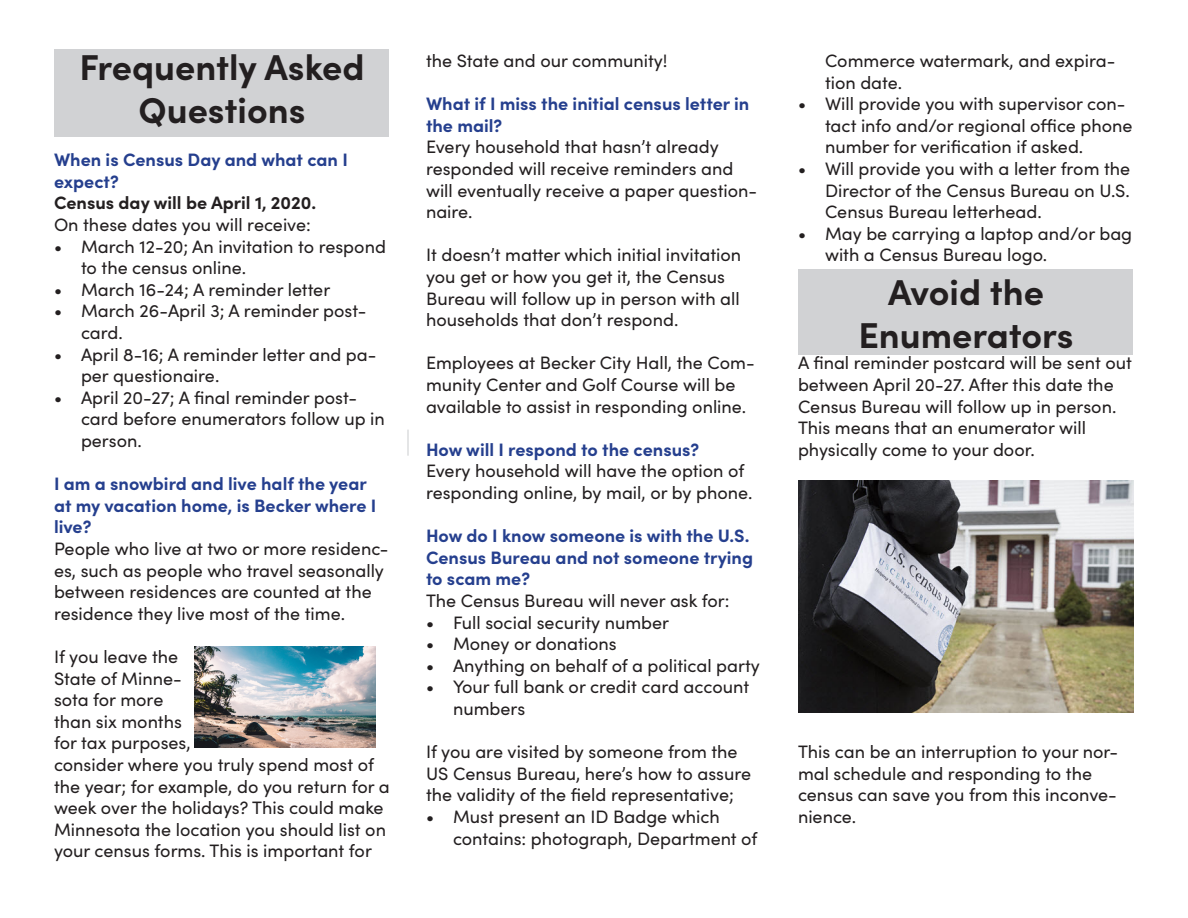
<style>
.page{position:relative;width:1188px;height:918px;background:#fff}
.page>*{position:absolute;margin:0;border:0;box-sizing:border-box;transform-origin:0 0}
.t1{font:700 36px/43.2px "Sofia Pro";color:#231f20;text-align:center}
.t2{font:18px/21.6px "Sofia Pro";color:#231f20}
.t3{font:700 18px/21.6px "Sofia Pro";color:#253f8e}
.t4{font:700 18px "Sofia Pro";color:#231f20}
</style>
<div class="page">
<div style="left:799px;top:269px;width:334px;height:85px;background:#d1d2d4"></div>
<div style="left:55px;top:50px;width:334px;height:87px;background:#d1d2d4"></div>
<img style="left:798px;top:481px;width:336px;height:232px">
<hr style="left:407px;top:430px;width:2px;height:26px;background:#dcdddf">
<img style="left:194px;top:646px;width:181px;height:102px">
<p class="t1" style="left:79px;top:43px;width:287px">Frequently Asked<br>Questions</p>
<p class="t3" style="left:54px;top:148px;width:295px">When is Census Day and what can I expect?</p>
<p class="t4" style="left:54px;top:189px;width:264px">Census day will be April 1, 2020.</p>
<p class="t2" style="left:54px;top:213px;width:258px">On these dates you will receive:</p>
<p class="t2" style="left:81px;top:234px;width:306px;text-indent:-27px">• March 12-20; An invitation to respond to the census online.</p>
<p class="t2" style="left:54px;top:278px;width:278px">• March 16-24; A reminder letter</p>
<p class="t2" style="left:81px;top:299px;width:287px;text-indent:-27px">• March 26-April 3; A reminder post&shy;card.</p>
<p class="t2" style="left:81px;top:342px;width:297px;text-indent:-27px">• April 8-16; A reminder letter and pa&shy;per questionaire.</p>
<p class="t2" style="left:81px;top:386px;width:305px;text-indent:-27px">• April 20-27; A final reminder post&shy;card before enumerators follow up in person.</p>
<p class="t3" style="left:54px;top:472px;width:324px">I am a snowbird and live half the year at my vacation home, is Becker where I live?</p>
<p class="t2" style="left:54px;top:537px;width:336px">People who live at two or more residenc&shy;es, such as people who travel seasonally between residences are counted at the residence they live most of the time.</p>
<p class="t2" style="left:54px;top:645px;width:337px">If you leave the<br>State of Minne-<br>sota for more<br>than six months<br>for tax purposes,<br>consider where you truly spend most of the year; for example, do you return for a week over the holidays? This could make<br>Minnesota the location you should list on your census forms. This is important for</p>
<p class="t2" style="left:426px;top:49px;width:243px">the State and our community!</p>
<p class="t3" style="left:426px;top:92px;width:325px">What if I miss the initial census letter in the mail?</p>
<p class="t2" style="left:426px;top:135px;width:333px">Every household that hasn’t already responded will receive reminders and will eventually receive a paper question&shy;naire.</p>
<p class="t2" style="left:426px;top:243px;width:317px">It doesn’t matter which initial invitation you get or how you get it, the Census Bureau will follow up in person with all households that don’t respond.</p>
<p class="t2" style="left:426px;top:351px;width:330px">Employees at Becker City Hall, the Com&shy;munity Center and Golf Course will be available to assist in responding online.</p>
<p class="t3" style="left:426px;top:437px;width:275px">How will I respond to the census?</p>
<p class="t2" style="left:426px;top:459px;width:328px">Every household will have the option of responding online, by mail, or by phone.</p>
<p class="t3" style="left:426px;top:524px;width:329px">How do I know someone is with the U.S.<br>Census Bureau and not someone trying to scam me?</p>
<p class="t2" style="left:426px;top:589px;width:305px">The Census Bureau will never ask for:</p>
<p class="t2" style="left:426px;top:611px;width:245px">• Full social security number</p>
<p class="t2" style="left:426px;top:632px;width:192px">• Money or donations</p>
<p class="t2" style="left:426px;top:654px;width:335px">• Anything on behalf of a political party</p>
<p class="t2" style="left:453px;top:675px;width:298px;text-indent:-27px">• Your full bank or credit card account numbers</p>
<p class="t2" style="left:426px;top:740px;width:327px">If you are visited by someone from the<br>US Census Bureau, here’s how to assure the validity of the field representative;</p>
<p class="t2" style="left:453px;top:805px;width:306px;text-indent:-27px">• Must present an ID Badge which contains: photograph, Department of</p>
<p class="t2" style="left:825px;top:49px;width:292px">Commerce watermark, and expira&shy;tion date.</p>
<p class="t2" style="left:825px;top:92px;width:309px;text-indent:-27px">• Will provide you with supervisor con&shy;tact info and/or regional office phone number for verification if asked.</p>
<p class="t2" style="left:825px;top:157px;width:307px;text-align:justify;text-indent:-27px">• Will provide you with a letter from the Director of the Census Bureau on U.S.<br>Census Bureau letterhead.</p>
<p class="t2" style="left:825px;top:222px;width:309px;text-indent:-27px">• May be carrying a laptop and/or bag with a Census Bureau logo.</p>
<p class="t1" style="left:888px;top:267px;width:157px">Avoid the</p>
<p class="t1" style="left:858px;top:311px;width:217px">Enumerators</p>
<p class="t2" style="left:798px;top:351px;width:335px">A final reminder postcard will be sent out between April 20-27. After this date the Census Bureau will follow up in person.<br>This means that an enumerator will physically come to your door.</p>
<p class="t2" style="left:798px;top:740px;width:322px">This can be an interruption to your nor&shy;mal schedule and responding to the census can save you from this inconve&shy;nience.</p>
</div>
